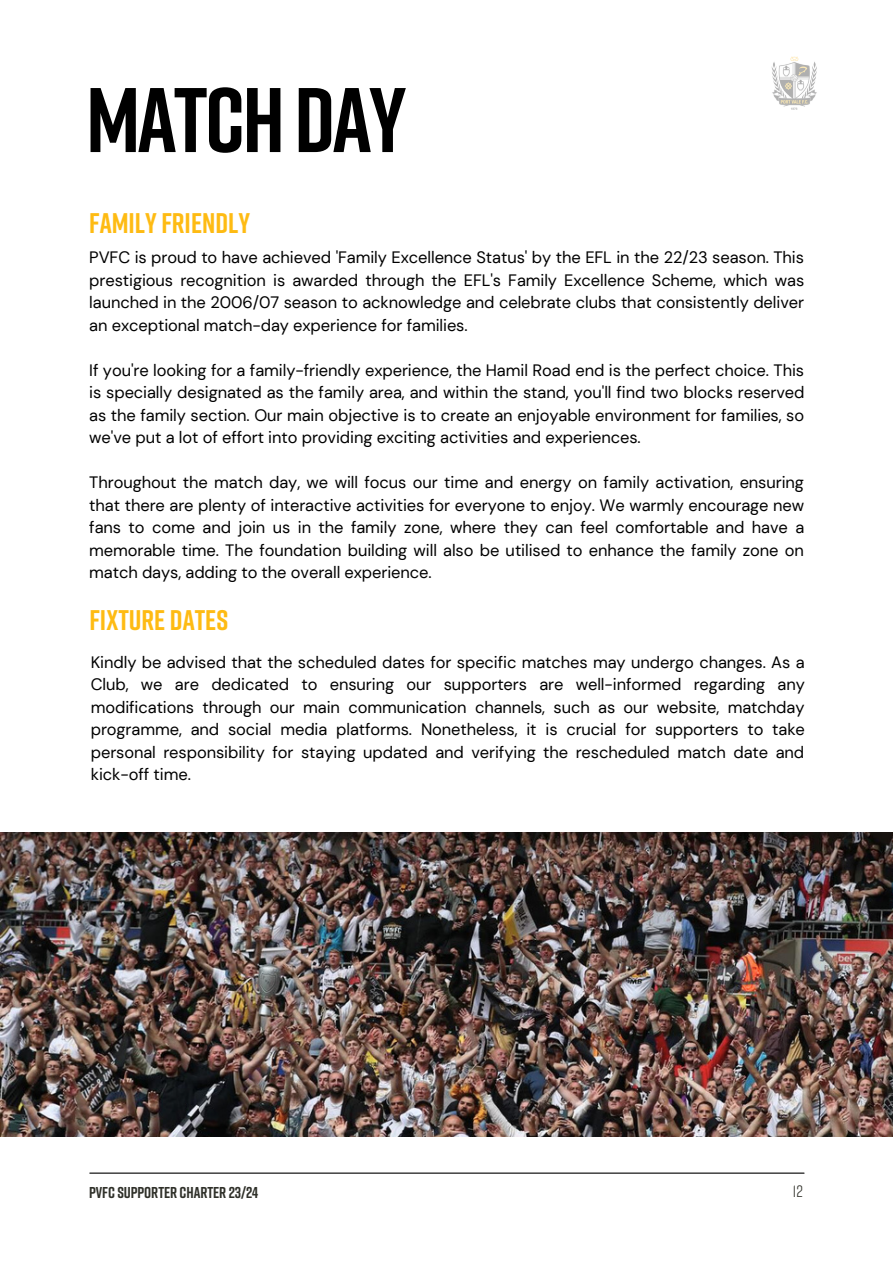
<style>
.page{position:relative;width:893px;height:1264px;background:#fff}
.page>*{position:absolute;margin:0;border:0;box-sizing:border-box;transform-origin:0 0}
.t1{font:700 91.35px "Rift";letter-spacing:-.03em;color:#000}
.t2{font:700 28.35px "Rift";color:#febb13}
.t3{font:16.5px/22.5px "DM Sans";letter-spacing:-.005em;color:#000;text-align:justify}
.t4{font:16.5px "Rift";color:#2f3029}
.t5{font:700 15.75px "Rift";letter-spacing:-.005em;color:#2f3029}
</style>
<div class="page">
<img style="left:0;top:832px;width:892px;height:303px">
<hr style="left:90px;top:1172px;width:714px;height:1px;background:#000">
<img style="left:771px;top:56px;width:46px;height:54px">
<p class="t1" style="left:86px;top:62px;width:322px">MATCHDAY</p>
<p class="t2" style="left:89px;top:205px;width:162px">FAMILY FRIENDLY</p>
<p class="t3" style="left:89px;top:246px;width:716px">PVFC is proud to have achieved 'Family Excellence Status' by the EFL in the 22/23 season. This prestigious recognition is awarded through the EFL's Family Excellence Scheme, which was launched in the 2006/07 season to acknowledge and celebrate clubs that consistently deliver an exceptional match-day experience for families.</p>
<p class="t3" style="left:89px;top:359px;width:716px">If you're looking for a family-friendly experience, the Hamil Road end is the perfect choice. This is specially designated as the family area, and within the stand, you'll find two blocks reserved as the family section. Our main objective is to create an enjoyable environment for families, so we've put a lot of effort into providing exciting activities and experiences.</p>
<p class="t3" style="left:89px;top:471px;width:716px">Throughout the match day, we will focus our time and energy on family activation, ensuring that there are plenty of interactive activities for everyone to enjoy. We warmly encourage new fans to come and join us in the family zone, where they can feel comfortable and have a memorable time. The foundation building will also be utilised to enhance the family zone on match days, adding to the overall experience.</p>
<p class="t2" style="left:89px;top:602px;width:140px">FIXTURE DATES</p>
<p class="t3" style="left:91px;top:650px;width:715px">Kindly be advised that the scheduled dates for specific matches may undergo changes. As a Club, we are dedicated to ensuring our supporters are well-informed regarding any modifications through our main communication channels, such as our website, matchday programme, and social media platforms. Nonetheless, it is crucial for supporters to take personal responsibility for staying updated and verifying the rescheduled match date and kick-off time.</p>
<p class="t5" style="left:89px;top:1182px;width:170px">PVFC SUPPORTER CHARTER 23/24</p>
<p class="t4" style="left:792px;top:1180px;width:11px">12</p>
</div>
